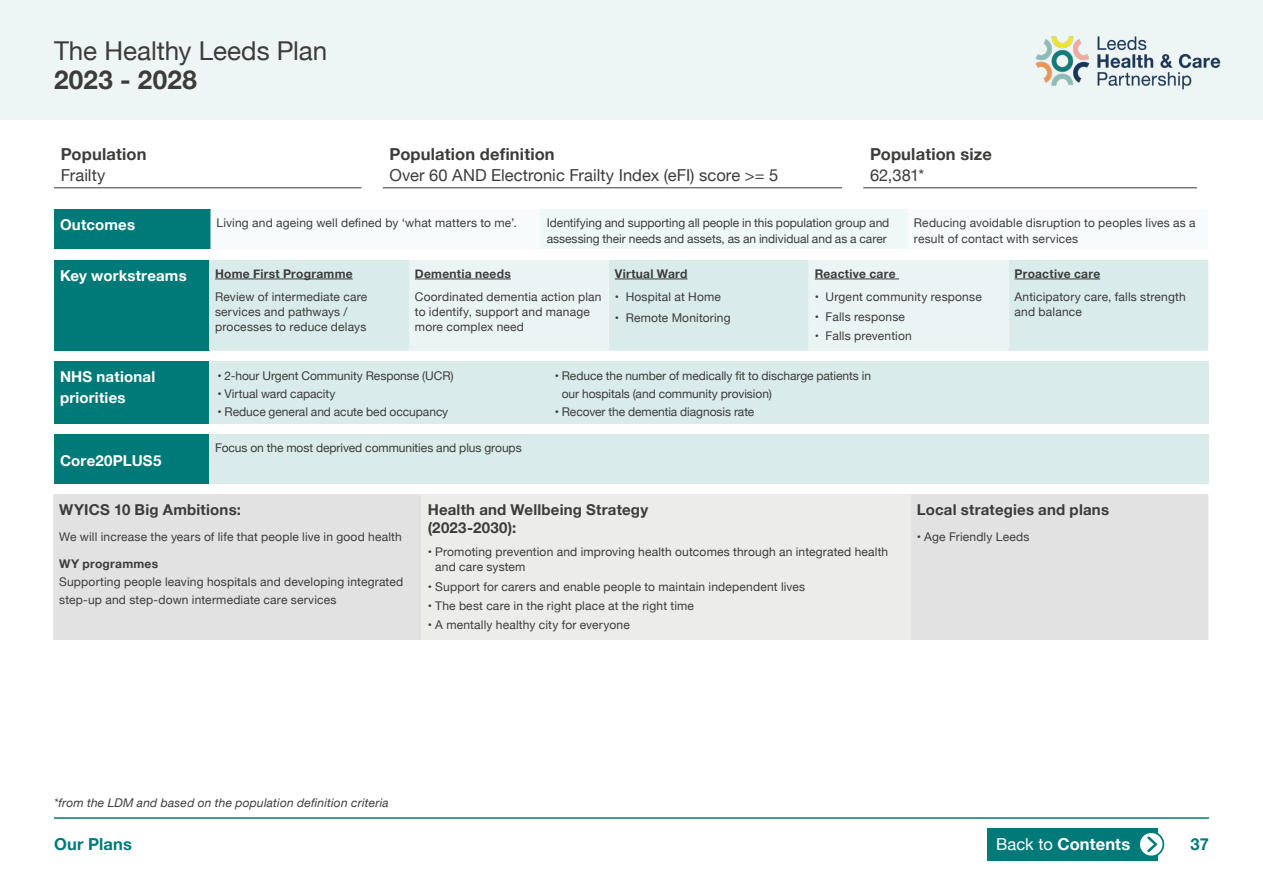
<style>
.page{position:relative;width:1263px;height:893px;background:#fff}
.page>*{position:absolute;margin:0;border:0;box-sizing:border-box;transform-origin:0 0}
.t1{font:25.95px "Helvetica Neue";letter-spacing:-.005em;color:#3c3c3b}
.t2{font:700 25.95px "Helvetica Neue";letter-spacing:.015em;color:#3c3c3b}
.t3{font:16.5px "Helvetica Neue";color:#3c3c3b}
.t4{font:700 16.5px "Helvetica Neue";letter-spacing:.01em;color:#3c3c3b}
.t5{font:700 16.5px "Helvetica Neue";letter-spacing:.005em;color:#fff}
.t6{font:700 16.5px "Helvetica Neue";letter-spacing:.01em;color:#007a78}
.t7{font:700 15px/18px "Helvetica Neue";letter-spacing:.015em;color:#3c3c3b}
.t8{font:700 15px/21px "Helvetica Neue";letter-spacing:.015em;color:#fff}
.t9{font:12px/15px "Helvetica Neue";letter-spacing:.015em;color:#3c3c3b}
.t10{font:12px/16.5px "Helvetica Neue";letter-spacing:-.005em;color:#3c3c3b}
.t11{font:700 12px "Helvetica Neue";letter-spacing:.025em;color:#3c3c3b}
.t12{font:italic 12px "Helvetica Neue";letter-spacing:.015em;color:#3c3c3b}
.s1{font-weight:700}
.s2{font-weight:400}
</style>
<div class="page">
<div style="left:0;top:0;width:1263px;height:120px;background:#eef5f5"></div>
<img style="left:1035px;top:36px;width:185px;height:54px">
<div style="left:54px;top:209px;width:156px;height:40px;background:#007a78"></div>
<div style="left:541px;top:209px;width:367px;height:40px;background:#f0f7f7"></div>
<hr style="left:863px;top:187px;width:334px;height:1px;background:#3c3c3b">
<hr style="left:383px;top:187px;width:459px;height:1px;background:#3c3c3b">
<hr style="left:54px;top:187px;width:307px;height:1px;background:#3c3c3b">
<div style="left:54px;top:260px;width:155px;height:91px;background:#007a78"></div>
<div style="left:209px;top:260px;width:999px;height:91px;background:#d9ebeb"></div>
<svg style="left:409px;top:260px;width:599px;height:91px;background:#e4f0f0"></svg>
<hr style="left:215px;top:279px;width:138px;height:1px;background:#3c3c3b">
<hr style="left:415px;top:279px;width:96px;height:1px;background:#3c3c3b">
<hr style="left:615px;top:279px;width:72px;height:1px;background:#3c3c3b">
<hr style="left:815px;top:279px;width:84px;height:1px;background:#3c3c3b">
<hr style="left:1014px;top:279px;width:86px;height:1px;background:#3c3c3b">
<div style="left:54px;top:361px;width:155px;height:63px;background:#007a78"></div>
<div style="left:209px;top:361px;width:999px;height:63px;background:#d9ebeb"></div>
<div style="left:53px;top:494px;width:1155px;height:146px;background:#e2e2e2"></div>
<div style="left:422px;top:494px;width:489px;height:146px;background:#ececeb"></div>
<div style="left:54px;top:434px;width:155px;height:49px;background:#007a78"></div>
<div style="left:209px;top:434px;width:999px;height:49px;background:#d9ebeb"></div>
<hr style="left:54px;top:817px;width:1155px;height:2px;background:#007a78">
<div style="left:987px;top:828px;width:171px;height:33px;background:#007a78"></div>
<div style="left:1139px;top:832px;width:24px;height:24px;background:#fff;border-radius:50%"></div>
<div style="left:1138px;top:831px;width:26px;height:26px;border:2px solid #007a78;border-radius:50%"></div>
<svg style="left:1147px;top:836px;width:10px;height:16px"></svg>
<h1 class="t1" style="left:54px;top:33px;width:275px">The Healthy Leeds Plan</h1>
<h1 class="t2" style="left:54px;top:60px;width:144px">2023 - 2028</h1>
<h2 class="t4" style="left:61px;top:141px;width:87px">Population</h2>
<h2 class="t3" style="left:61px;top:163px;width:46px">Frailty</h2>
<h2 class="t4" style="left:389px;top:141px;width:167px">Population definition</h2>
<h2 class="t3" style="left:389px;top:163px;width:390px">Over 60 AND Electronic Frailty Index (eFI) score &gt;= 5</h2>
<h2 class="t4" style="left:870px;top:141px;width:123px">Population size</h2>
<h2 class="t3" style="left:870px;top:163px;width:56px">62,381*</h2>
<p class="t8" style="left:60px;top:215px;width:77px">Outcomes</p>
<p class="t9" style="left:216px;top:216px;width:302px">Living and ageing well defined by ‘what matters to me’.</p>
<p class="t10" style="left:547px;top:215px;width:344px">Identifying and supporting all people in this population group and assessing their needs and assets, as an individual and as a carer</p>
<p class="t9" style="left:914px;top:215px;width:283px;line-height:16.5px">Reducing avoidable disruption to peoples lives as a result of contact with services</p>
<p class="t8" style="left:60px;top:265px;width:128px">Key workstreams</p>
<p class="t11" style="left:215px;top:264px;width:139px">Home First Programme</p>
<p class="t9" style="left:215px;top:290px;width:154px">Review of intermediate care services and pathways / processes to reduce delays</p>
<p class="t11" style="left:415px;top:264px;width:97px">Dementia needs</p>
<p class="t9" style="left:415px;top:290px;width:188px">Coordinated dementia action plan to identify, support and manage more complex need</p>
<p class="t11" style="left:615px;top:264px;width:74px">Virtual Ward</p>
<p class="t9" style="left:615px;top:290px;width:108px"><span class="s1">•</span> Hospital at Home</p>
<p class="t9" style="left:615px;top:311px;width:117px"><span class="s1">•</span> Remote Monitoring</p>
<p class="t11" style="left:815px;top:264px;width:82px">Reactive care</p>
<p class="t9" style="left:815px;top:290px;width:169px"><span class="s1">•</span> Urgent community response</p>
<p class="t9" style="left:815px;top:309px;width:92px"><span class="s1">•</span> Falls response</p>
<p class="t9" style="left:815px;top:329px;width:99px"><span class="s1">•</span> Falls prevention</p>
<p class="t8" style="left:60px;top:367px;width:97px">NHS national priorities</p>
<p class="t8" style="left:60px;top:450px;width:103px">Core20PLUS5</p>
<p class="t10" style="left:218px;top:368px;width:238px">• 2-hour Urgent Community Response (UCR)</p>
<p class="t10" style="left:218px;top:386px;width:119px">• Virtual ward capacity</p>
<p class="t10" style="left:218px;top:404px;width:232px">• Reduce general and acute bed occupancy</p>
<p class="t10" style="left:215px;top:440px;width:308px">Focus on the most deprived communities and plus groups</p>
<p class="t10" style="left:562px;top:368px;width:311px;line-height:18px;text-indent:-7px">• Reduce the number of medically fit to discharge patients in our hospitals (and community provision)</p>
<p class="t10" style="left:555px;top:404px;width:201px">• Recover the dementia diagnosis rate</p>
<p class="t11" style="left:1014px;top:264px;width:87px">Proactive care</p>
<p class="t9" style="left:1014px;top:290px;width:173px">Anticipatory care, falls strength and balance</p>
<p class="t7" style="left:59px;top:501px;width:183px">WYICS 10 Big Ambitions:</p>
<p class="t9" style="left:59px;top:530px;width:344px">We will increase the years of life that people live in good health</p>
<p class="t11" style="left:59px;top:554px;width:101px">WY programmes</p>
<p class="t9" style="left:59px;top:573px;width:346px;line-height:18px">Supporting people leaving hospitals and developing integrated step-up and step-down intermediate care services</p>
<p class="t7" style="left:428px;top:501px;width:222px">Health and Wellbeing Strategy (2023-2030):</p>
<p class="t9" style="left:435px;top:545px;width:454px;text-indent:-8px">• Promoting prevention and improving health outcomes through an integrated health and care system</p>
<p class="t9" style="left:428px;top:579px;width:379px">• Support for carers and enable people to maintain independent lives</p>
<p class="t9" style="left:428px;top:599px;width:268px">• The best care in the right place at the right time</p>
<p class="t9" style="left:428px;top:618px;width:204px">• A mentally healthy city for everyone</p>
<p class="t7" style="left:917px;top:501px;width:194px">Local strategies and plans</p>
<p class="t9" style="left:917px;top:530px;width:114px">• Age Friendly Leeds</p>
<p class="t12" style="left:54px;top:794px;width:336px">*from the LDM and based on the population definition criteria</p>
<h2 class="t6" style="left:54px;top:831px;width:79px">Our Plans</h2>
<h2 class="t5" style="left:996px;top:831px;width:136px"><span class="s2">Back to</span> Contents</h2>
<h2 class="t6" style="left:1190px;top:831px;width:20px">37</h2>
</div>
